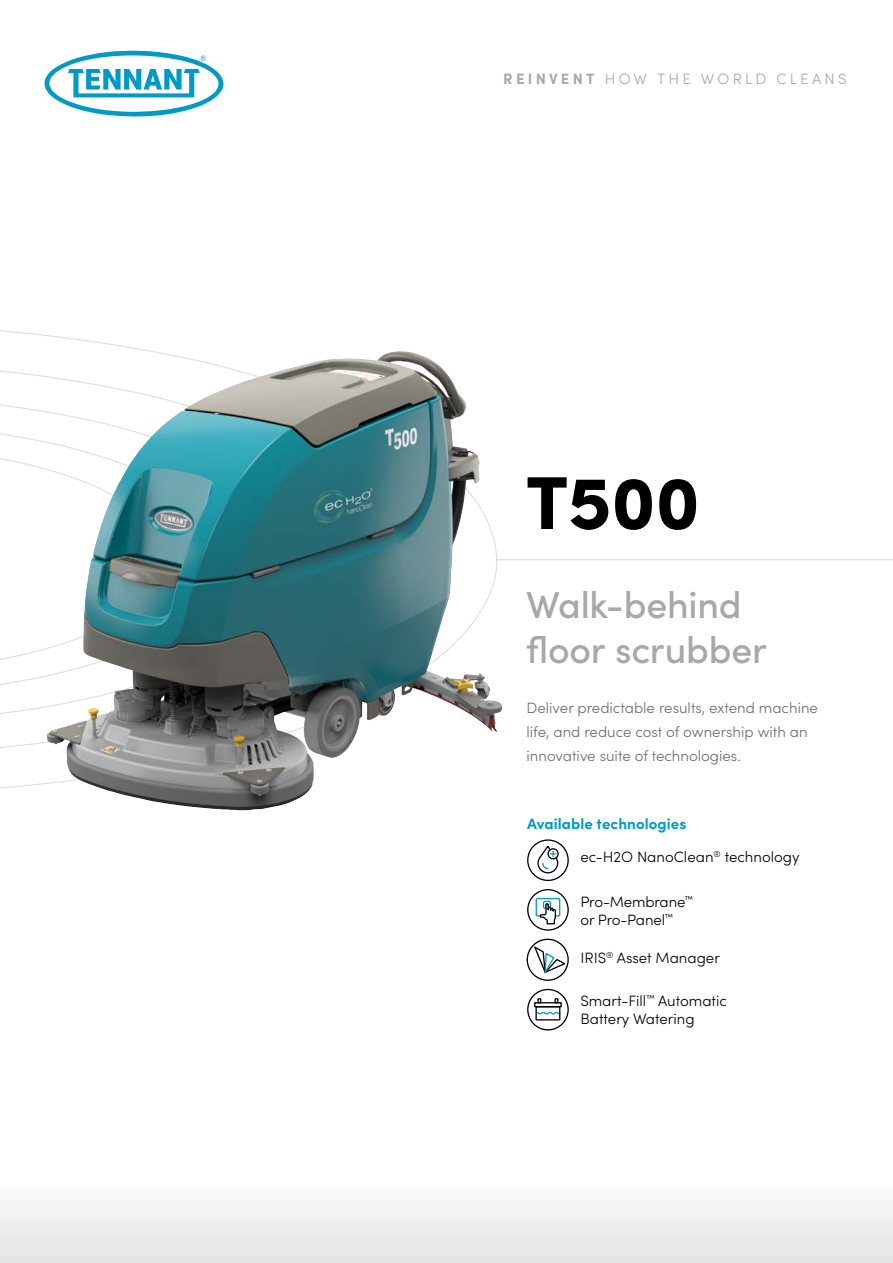
<style>
.page{position:relative;width:893px;height:1263px;background:#fff}
.page>*{position:absolute;margin:0;border:0;box-sizing:border-box;transform-origin:0 0}
.t1{font:900 75px "Sofia Pro";color:#000}
.t2{font:500 37.5px/45px "Sofia Pro";letter-spacing:-.005em;color:#a7a8a9}
.t3{font:300 15px/24px "Sofia Pro";color:#6d6e71}
.t4{font:300 15px/18px "Sofia Pro";color:#000}
.t5{font:300 15px "Sofia Pro";letter-spacing:.21em;color:#a7a8a9}
.t6{font:700 15px "Sofia Pro";letter-spacing:.005em;color:#009ac7}
.s1{font-weight:700}
</style>
<div class="page">
<div style="left:0;top:1182px;width:893px;height:81px;background:linear-gradient(to right,#f1eff0,#f1eff0)"></div>
<svg style="left:0;top:330px;width:507px;height:459px"></svg>
<hr style="left:497px;top:559px;width:396px;height:1px;background:#d3d3d4">
<svg style="left:44px;top:50px;width:180px;height:67px"></svg>
<div style="left:527px;top:889px;width:42px;height:42px;border:1px solid #000;border-radius:50%"></div>
<svg style="left:535px;top:897px;width:26px;height:28px"></svg>
<div style="left:527px;top:839px;width:42px;height:42px;border:1px solid #000;border-radius:50%"></div>
<svg style="left:537px;top:845px;width:22px;height:29px"></svg>
<div style="left:527px;top:939px;width:42px;height:42px;border:1px solid #000;border-radius:50%"></div>
<svg style="left:533px;top:945px;width:34px;height:36px"></svg>
<div style="left:527px;top:989px;width:42px;height:41px;border:1px solid #000;border-radius:50%"></div>
<svg style="left:537px;top:1011px;width:24px;height:4px"></svg>
<div style="left:535px;top:1006px;width:25px;height:14px;border:1px solid #000"></div>
<div style="left:534px;top:1002px;width:28px;height:5px;border:1px solid #000"></div>
<svg style="left:537px;top:998px;width:4px;height:5px"></svg>
<svg style="left:554px;top:998px;width:4px;height:5px"></svg>
<img style="left:47px;top:358px;width:330px;height:453px">
<p class="t5" style="left:503px;top:68px;width:345px"><span class="s1">REINVENT</span> HOW THE WORLD CLEANS</p>
<h1 class="t1" style="left:526px;top:444px;width:175px">T500</h1>
<h2 class="t2" style="left:526px;top:580px;width:242px">Walk-behind floor scrubber</h2>
<p class="t3" style="left:527px;top:695px;width:293px">Deliver predictable results, extend machine life, and reduce cost of ownership with an innovative suite of technologies.</p>
<p class="t6" style="left:527px;top:812px;width:161px">Available technologies</p>
<p class="t4" style="left:580px;top:847px;width:221px">ec-H2O NanoClean<sup>®</sup> technology</p>
<p class="t4" style="left:580px;top:892px;width:114px">Pro-Membrane<sup>™ </sup>or Pro-Panel<sup>™</sup></p>
<p class="t4" style="left:580px;top:948px;width:141px">IRIS<sup>®</sup> Asset Manager</p>
<p class="t4" style="left:580px;top:991px;width:148px">Smart-Fill<sup>™</sup> Automatic<br>Battery Watering</p>
</div>
